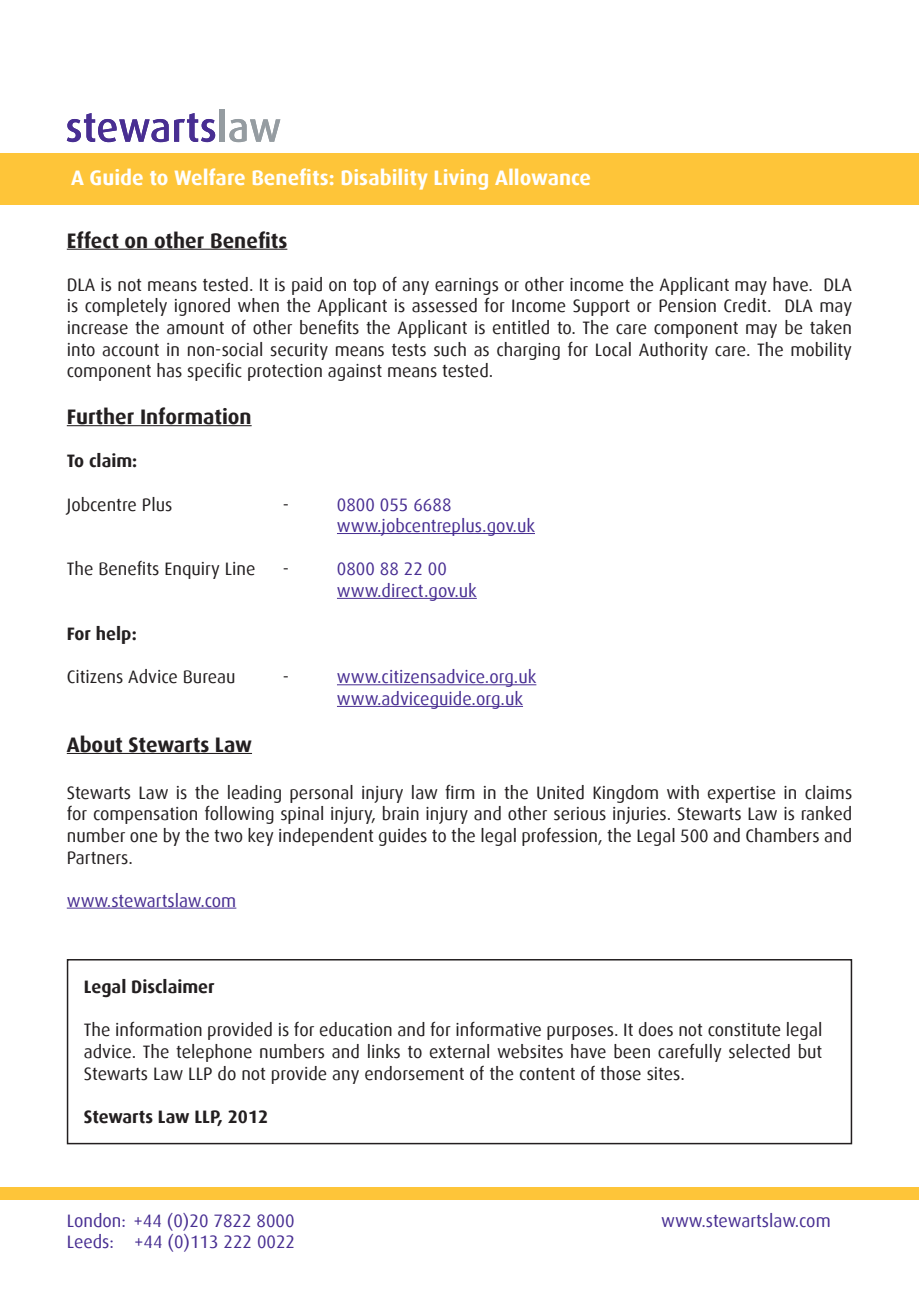
<style>
.page{position:relative;width:919px;height:1289px;background:#fff}
.page>*{position:absolute;margin:0;border:0;box-sizing:border-box;transform-origin:0 0}
.t1{font:700 21px "Dax";color:#fff}
.t2{font:700 21px "Dax";color:#231f20}
.t3{font:18px/21.6px "Dax";color:#231f20;text-align:justify}
.t4{font:18px "Dax";color:#482e92}
.t5{font:700 18px "Dax";color:#231f20}
</style>
<div class="page">
<svg style="left:67px;top:113px;width:148px;height:29px"></svg>
<div style="left:220px;top:109px;width:5px;height:33px;background:#959ca1"></div>
<svg style="left:229px;top:119px;width:51px;height:23px"></svg>
<div style="left:0;top:153px;width:918px;height:51px;background:#fec539"></div>
<div style="left:0;top:1186px;width:918px;height:13px;background:#fec539"></div>
<hr style="left:67px;top:249px;width:220px;height:1px;background:#231f20">
<hr style="left:67px;top:425px;width:185px;height:1px;background:#231f20">
<hr style="left:337px;top:533px;width:198px;height:1px;background:#482e92">
<hr style="left:337px;top:598px;width:140px;height:1px;background:#482e92">
<hr style="left:337px;top:684px;width:199px;height:1px;background:#482e92">
<hr style="left:337px;top:706px;width:186px;height:1px;background:#482e92">
<hr style="left:67px;top:753px;width:185px;height:1px;background:#231f20">
<hr style="left:67px;top:907px;width:169px;height:1px;background:#482e92">
<div style="left:67px;top:959px;width:785px;height:185px;border:2px solid #231f20"></div>
<p class="t1" style="left:71px;top:160px;width:521px">A Guide to Welfare Benefits: Disability Living Allowance</p>
<p class="t1" style="left:71px;top:166px;width:521px">A Guide to Welfare Benefits: Disability Living Allowance</p>
<p class="t2" style="left:67px;top:228px;width:222px">Effect on other Benefits</p>
<p class="t3" style="left:67px;top:274px;width:786px">DLA is not means tested. It is paid on top of any earnings or other income the Applicant may have. DLA is completely ignored when the Applicant is assessed for Income Support or Pension Credit. DLA may increase the amount of other benefits the Applicant is entitled to. The care component may be taken into account in non-social security means tests such as charging for Local Authority care. The mobility component has specific protection against means tested.</p>
<p class="t2" style="left:67px;top:405px;width:186px">Further Information</p>
<p class="t5" style="left:67px;top:451px;width:72px">To claim:</p>
<p class="t3" style="left:67px;top:493px;width:107px">Jobcentre Plus</p>
<p class="t3" style="left:283px;top:493px;width:8px">-</p>
<p class="t4" style="left:337px;top:494px;width:116px">0800 055 6688</p>
<p class="t4" style="left:337px;top:516px;width:199px">www.jobcentreplus.gov.uk</p>
<p class="t3" style="left:67px;top:558px;width:190px">The Benefits Enquiry Line</p>
<p class="t3" style="left:283px;top:558px;width:8px">-</p>
<p class="t4" style="left:337px;top:559px;width:111px">0800 88 22 00</p>
<p class="t4" style="left:337px;top:581px;width:141px">www.direct.gov.uk</p>
<p class="t5" style="left:67px;top:624px;width:72px">For help:</p>
<p class="t3" style="left:67px;top:666px;width:170px">Citizens Advice Bureau</p>
<p class="t3" style="left:283px;top:666px;width:8px">-</p>
<p class="t4" style="left:337px;top:667px;width:201px">www.citizensadvice.org.uk</p>
<p class="t4" style="left:337px;top:689px;width:187px">www.adviceguide.org.uk</p>
<p class="t2" style="left:67px;top:732px;width:187px">About Stewarts Law</p>
<p class="t3" style="left:67px;top:781px;width:787px">Stewarts Law is the leading personal injury law firm in the United Kingdom with expertise in claims for compensation following spinal injury, brain injury and other serious injuries. Stewarts Law is ranked number one by the two key independent guides to the legal profession, the Legal 500 and Chambers and Partners.</p>
<p class="t4" style="left:67px;top:890px;width:171px">www.stewartslaw.com</p>
<p class="t5" style="left:84px;top:976px;width:132px">Legal Disclaimer</p>
<p class="t3" style="left:84px;top:1019px;width:740px">The information provided is for education and for informative purposes. It does not constitute legal advice. The telephone numbers and links to external websites have been carefully selected but Stewarts Law LLP do not provide any endorsement of the content of those sites.</p>
<p class="t5" style="left:84px;top:1106px;width:186px">Stewarts Law LLP, 2012</p>
<p class="t4" style="left:67px;top:1210px;width:229px">London: +44 (0)20 7822 8000</p>
<p class="t4" style="left:661px;top:1210px;width:171px">www.stewartslaw.com</p>
<p class="t4" style="left:67px;top:1231px;width:230px">Leeds: +44 (0)113 222 0022</p>
</div>
